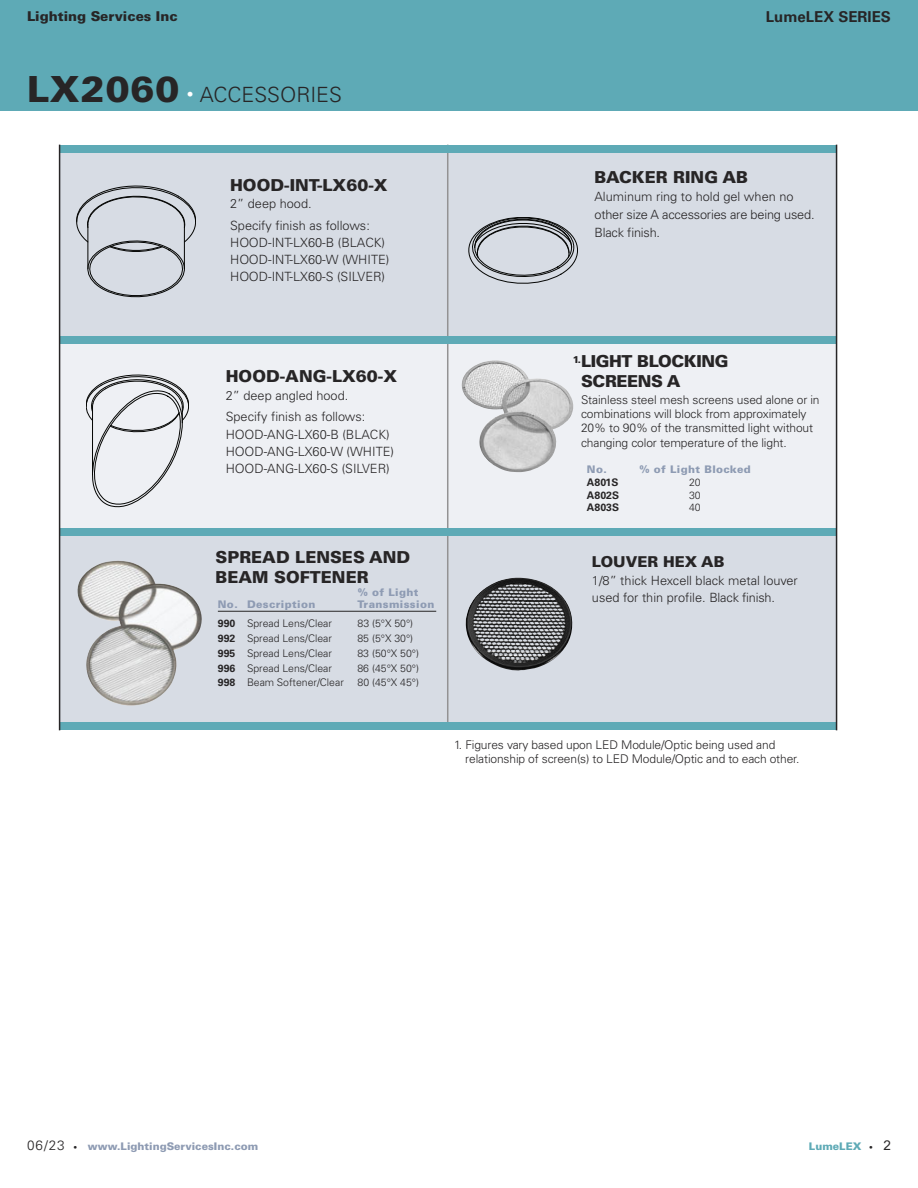
<style>
.page{position:relative;width:918px;height:1188px;background:#fff}
.page>*{position:absolute;margin:0;border:0;box-sizing:border-box;transform-origin:0 0}
.t1{font:900 36px "Univers LT Pro 75";letter-spacing:.025em;color:#272526}
.t2{font:300 21px "Univers LT Pro 45";color:#272526}
.t3{font:900 16.5px/19.8px "Univers LT Pro 75";color:#272526}
.t4{font:900 16.5px/19.8px "Univers LT Pro 75";letter-spacing:-.025em;color:#272526}
.t5{font:700 15px "Univers LT Pro 65";color:#272526}
.t6{font:900 15px "Univers LT Pro 75";color:#272526}
.t7{font:900 13.5px "Univers LT Pro 75";color:#272526}
.t8{font:300 12.75px/17.2px "Univers LT Pro 45";color:#272526}
.t9{font:300 12px/14.4px "Univers LT Pro 45";letter-spacing:-.01em;color:#272526}
.t10{font:300 10.5px "Univers LT Pro 45";color:#272526}
.t11{font:900 10.5px "Univers LT Pro 75";letter-spacing:.035em;color:#8e9bb3}
.t12{font:900 10.5px "Univers LT Pro 75";color:#8e9bb3}
.t13{font:700 10.5px "Univers LT Pro 65";color:#272526}
.t14{font:900 10.5px "Univers LT Pro 75";color:#5eaab6}
.t15{font:900 9.9px "Univers LT Pro 75";color:#272526}
.s1{font-size:13.5px;color:#fff}
.s2{font-family:"Univers LT Pro 65";font-weight:700}
.s3{font-family:"Univers LT Pro 45";font-weight:300;font-size:13.5px;color:#272526}
.s4{font-size:7.5px;color:#272526}
.s5{font-family:"Arial";font-weight:400;font-size:13.5px;color:#272526}
</style>
<div class="page">
<div style="left:0;top:0;width:918px;height:111px;background:#5eaab6"></div>
<div style="left:60px;top:534px;width:776px;height:193px;background:#d7dce4"></div>
<div style="left:60px;top:343px;width:776px;height:186px;background:#eef0f4"></div>
<div style="left:60px;top:152px;width:776px;height:186px;background:#d7dce4"></div>
<img style="left:465px;top:577px;width:108px;height:94px">
<hr style="left:447px;top:145px;width:1px;height:585px;background:#939293">
<div style="left:60px;top:145px;width:776px;height:7px;background:#5eaab6"></div>
<div style="left:60px;top:336px;width:776px;height:8px;background:#5eaab6"></div>
<div style="left:60px;top:528px;width:776px;height:8px;background:#5eaab6"></div>
<div style="left:60px;top:723px;width:776px;height:7px;background:#5eaab6"></div>
<hr style="left:218px;top:611px;width:218px;height:1px;background:#272526">
<img style="left:77px;top:561px;width:125px;height:145px">
<img style="left:461px;top:360px;width:113px;height:112px">
<hr style="left:59px;top:145px;width:1px;height:585px;background:#272526">
<hr style="left:836px;top:145px;width:1px;height:585px;background:#272526">
<svg style="left:468px;top:217px;width:110px;height:66px"></svg>
<svg style="left:76px;top:185px;width:120px;height:113px"></svg>
<svg style="left:86px;top:375px;width:103px;height:133px"></svg>
<p class="t7" style="left:27px;top:12px;width:152px">Lighting Services Inc</p>
<p class="t5" style="left:766px;top:11px;width:127px">LumeLEX SERIES</p>
<h1 class="t1" style="left:27px;top:76px;width:154px">LX2060</h1>
<h2 class="t2" style="left:187px;top:87px;width:157px"><span class="s1">•</span> ACCESSORIES</h2>
<p class="t3" style="left:230px;top:177px;width:159px">HOOD-INT-LX60-X</p>
<p class="t8" style="left:230px;top:194px;width:141px;line-height:21.8px">2” deep hood.<br>Specify finish as follows:</p>
<p class="t8" style="left:230px;top:235px;width:161px">HOOD-INT-LX60-B (BLACK)<br>HOOD-INT-LX60-W (WHITE)<br>HOOD-INT-LX60-S (SILVER)</p>
<p class="t3" style="left:594px;top:169px;width:155px">BACKER RING AB</p>
<p class="t8" style="left:594px;top:189px;width:222px;line-height:18px">Aluminum ring to hold gel when no other size A accessories are being used.<br>Black finish.</p>
<p class="t3" style="left:226px;top:368px;width:173px">HOOD-ANG-LX60-X</p>
<p class="t8" style="left:226px;top:385px;width:141px;line-height:21.8px">2” deep angled hood.<br>Specify finish as follows:</p>
<p class="t8" style="left:226px;top:427px;width:170px">HOOD-ANG-LX60-B (BLACK)<br>HOOD-ANG-LX60-W (WHITE)<br>HOOD-ANG-LX60-S (SILVER)</p>
<p class="t3" style="left:216px;top:549px;width:196px">SPREAD LENSES AND<br>BEAM SOFTENER</p>
<p class="t11" style="left:357px;top:588px;width:63px">% of Light</p>
<p class="t11" style="left:218px;top:600px;width:99px">No. Description</p>
<p class="t11" style="left:357px;top:600px;width:78px">Transmission</p>
<p class="t10" style="left:218px;top:620px;width:116px"><span class="s2">990</span> Spread Lens/Clear</p>
<p class="t10" style="left:357px;top:620px;width:57px">83 (5°X 50°)</p>
<p class="t10" style="left:218px;top:635px;width:116px"><span class="s2">992</span> Spread Lens/Clear</p>
<p class="t10" style="left:357px;top:635px;width:57px">85 (5°X 30°)</p>
<p class="t10" style="left:218px;top:650px;width:116px"><span class="s2">995</span> Spread Lens/Clear</p>
<p class="t10" style="left:357px;top:650px;width:63px">83 (50°X 50°)</p>
<p class="t10" style="left:218px;top:665px;width:116px"><span class="s2">996</span> Spread Lens/Clear</p>
<p class="t10" style="left:357px;top:665px;width:63px">86 (45°X 50°)</p>
<p class="t10" style="left:218px;top:678px;width:128px"><span class="s2">998</span> Beam Softener/Clear</p>
<p class="t10" style="left:358px;top:678px;width:63px">80 (45°X 45°)</p>
<p class="t4" style="left:581px;top:353px;width:149px">LIGHT BLOCKING<br>SCREENS A</p>
<p class="t9" style="left:581px;top:393px;width:240px">Stainless steel mesh screens used alone or in combinations will block from approximately 20% to 90% of the transmitted light without changing color temperature of the light.</p>
<p class="t11" style="left:587px;top:466px;width:21px">No.</p>
<p class="t11" style="left:639px;top:466px;width:113px">% of Light Blocked</p>
<p class="t13" style="left:587px;top:478px;width:33px">A801S</p>
<p class="t10" style="left:689px;top:478px;width:13px">20</p>
<p class="t13" style="left:587px;top:491px;width:34px">A802S</p>
<p class="t10" style="left:689px;top:491px;width:13px">30</p>
<p class="t13" style="left:587px;top:504px;width:34px">A803S</p>
<p class="t10" style="left:689px;top:504px;width:13px">40</p>
<p class="t15" style="left:573px;top:355px;width:10px">1.</p>
<p class="t6" style="left:592px;top:556px;width:134px">LOUVER HEX AB</p>
<p class="t8" style="left:592px;top:573px;width:207px">1/8” thick Hexcell black metal louver used for thin profile. Black finish.</p>
<p class="t9" style="left:465px;top:739px;width:336px;text-indent:-11px">1. Figures vary based upon LED Module/Optic being used and relationship of screen(s) to LED Module/Optic and to each other.</p>
<p class="t12" style="left:27px;top:1143px;width:233px"><span class="s3">06/23</span> <span class="s4">•</span> www.LightingServicesInc.com</p>
<p class="t14" style="left:809px;top:1143px;width:84px">LumeLEX <span class="s4">•</span> <span class="s5">2</span></p>
</div>
